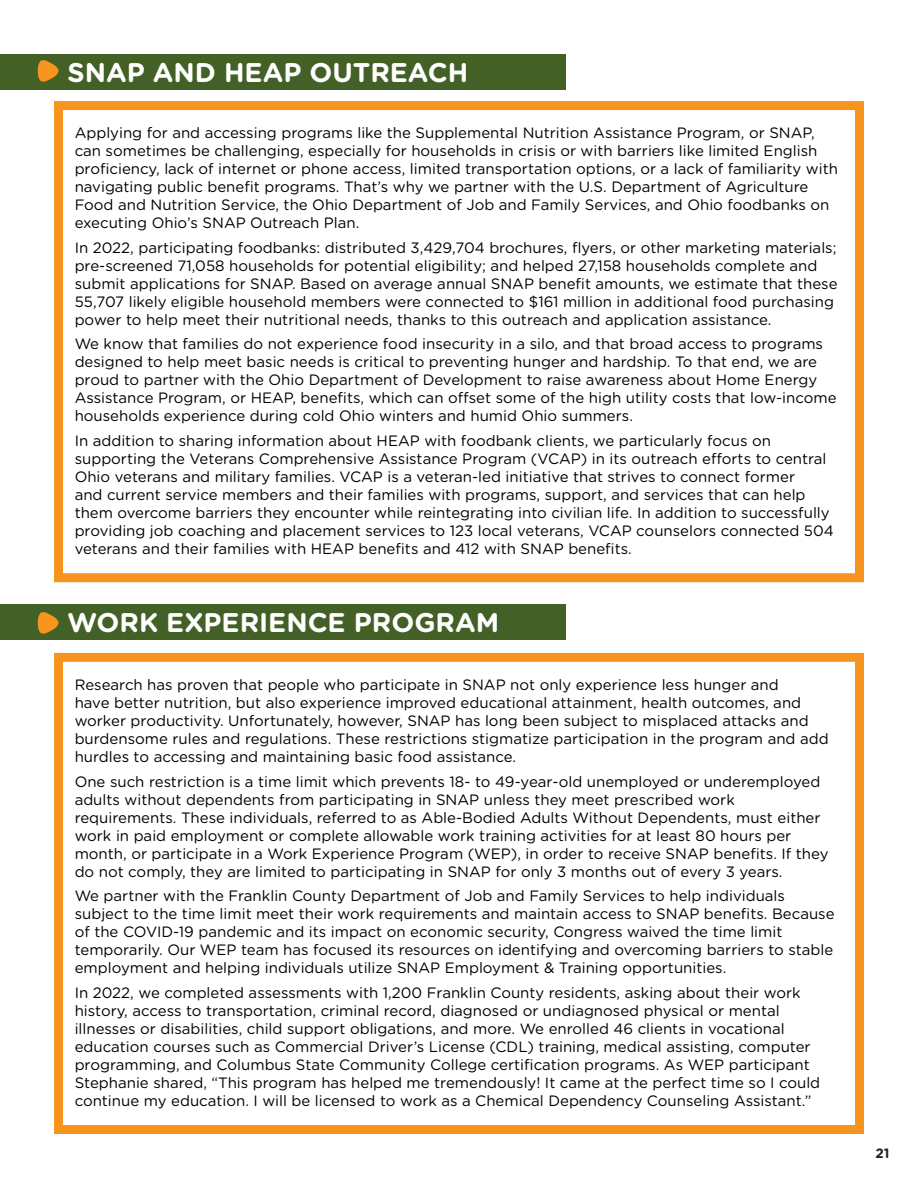
<style>
.page{position:relative;width:918px;height:1188px;background:#fff}
.page>*{position:absolute;margin:0;border:0;box-sizing:border-box;transform-origin:0 0}
.large_subheader_-_wh{font:700 27px "Gotham Rounded";color:#fff}
.small_paragraph_-_bl{font:15px/18px "Gotham Rounded";color:#000}
.t1{font:700 13.5px "Gotham Rounded";color:#231f20}
</style>
<div class="page">
<div style="left:0;top:54px;width:566px;height:35px;background:#436026"></div>
<svg style="left:38px;top:60px;width:21px;height:22px"></svg>
<div style="left:0;top:604px;width:566px;height:36px;background:#436026"></div>
<svg style="left:38px;top:612px;width:21px;height:22px"></svg>
<div style="left:54px;top:101px;width:810px;height:481px;border:9px solid #f7941d"></div>
<div style="left:54px;top:653px;width:810px;height:481px;border:9px solid #f7941d"></div>
<p class="large_subheader_-_wh" style="left:67px;top:52px;width:403px">SNAP AND HEAP OUTREACH</p>
<p class="small_paragraph_-_bl" style="left:75px;top:123px;width:765px">Applying for and accessing programs like the Supplemental Nutrition Assistance Program, or SNAP, can sometimes be challenging, especially for households in crisis or with barriers like limited English proficiency, lack of internet or phone access, limited transportation options, or a lack of familiarity with navigating public benefit programs. That’s why we partner with the U.S. Department of Agriculture Food and Nutrition Service, the Ohio Department of Job and Family Services, and Ohio foodbanks on executing Ohio’s SNAP Outreach Plan.</p>
<p class="small_paragraph_-_bl" style="left:75px;top:238px;width:764px">In 2022, participating foodbanks: distributed 3,429,704 brochures, flyers, or other marketing materials; pre-screened 71,058 households for potential eligibility; and helped 27,158 households complete and submit applications for SNAP. Based on average annual SNAP benefit amounts, we estimate that these 55,707 likely eligible household members were connected to $161 million in additional food purchasing power to help meet their nutritional needs, thanks to this outreach and application assistance.</p>
<p class="small_paragraph_-_bl" style="left:75px;top:334px;width:763px">We know that families do not experience food insecurity in a silo, and that broad access to programs designed to help meet basic needs is critical to preventing hunger and hardship. To that end, we are proud to partner with the Ohio Department of Development to raise awareness about Home Energy Assistance Program, or HEAP, benefits, which can offset some of the high utility costs that low-income households experience during cold Ohio winters and humid Ohio summers.</p>
<p class="small_paragraph_-_bl" style="left:75px;top:431px;width:761px">In addition to sharing information about HEAP with foodbank clients, we particularly focus on supporting the Veterans Comprehensive Assistance Program (VCAP) in its outreach efforts to central Ohio veterans and military families. VCAP is a veteran-led initiative that strives to connect former<br>and current service members and their families with programs, support, and services that can help them overcome barriers they encounter while reintegrating into civilian life. In addition to successfully providing job coaching and placement services to 123 local veterans, VCAP counselors connected 504 veterans and their families with HEAP benefits and 412 with SNAP benefits.</p>
<p class="large_subheader_-_wh" style="left:67px;top:603px;width:433px">WORK EXPERIENCE PROGRAM</p>
<p class="small_paragraph_-_bl" style="left:75px;top:675px;width:756px">Research has proven that people who participate in SNAP not only experience less hunger and<br>have better nutrition, but also experience improved educational attainment, health outcomes, and worker productivity. Unfortunately, however, SNAP has long been subject to misplaced attacks and burdensome rules and regulations. These restrictions stigmatize participation in the program and add hurdles to accessing and maintaining basic food assistance.</p>
<p class="small_paragraph_-_bl" style="left:75px;top:772px;width:755px">One such restriction is a time limit which prevents 18- to 49-year-old unemployed or underemployed adults without dependents from participating in SNAP unless they meet prescribed work requirements. These individuals, referred to as Able-Bodied Adults Without Dependents, must either work in paid employment or complete allowable work training activities for at least 80 hours per month, or participate in a Work Experience Program (WEP), in order to receive SNAP benefits. If they do not comply, they are limited to participating in SNAP for only 3 months out of every 3 years.</p>
<p class="small_paragraph_-_bl" style="left:75px;top:886px;width:761px">We partner with the Franklin County Department of Job and Family Services to help individuals subject to the time limit meet their work requirements and maintain access to SNAP benefits. Because of the COVID-19 pandemic and its impact on economic security, Congress waived the time limit temporarily. Our WEP team has focused its resources on identifying and overcoming barriers to stable employment and helping individuals utilize SNAP Employment &amp; Training opportunities.</p>
<p class="small_paragraph_-_bl" style="left:75px;top:983px;width:747px">In 2022, we completed assessments with 1,200 Franklin County residents, asking about their work history, access to transportation, criminal record, diagnosed or undiagnosed physical or mental illnesses or disabilities, child support obligations, and more. We enrolled 46 clients in vocational education courses such as Commercial Driver’s License (CDL) training, medical assisting, computer programming, and Columbus State Community College certification programs. As WEP participant Stephanie shared, “This program has helped me tremendously! It came at the perfect time so I could continue my education. I will be licensed to work as a Chemical Dependency Counseling Assistant.”</p>
<p class="t1" style="left:875px;top:1144px;width:16px">21</p>
</div>
